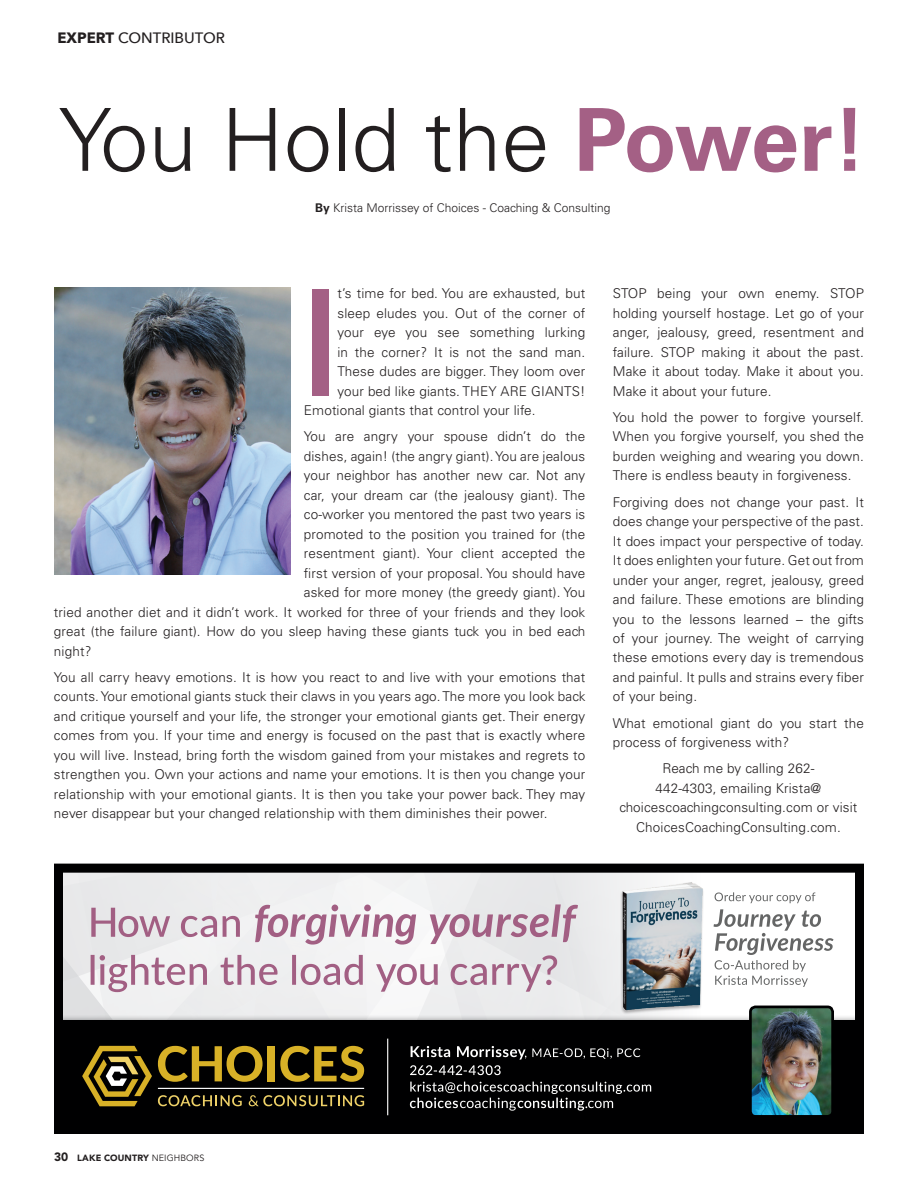
<style>
.page{position:relative;width:918px;height:1188px;background:#fff}
.page>*{position:absolute;margin:0;border:0;box-sizing:border-box;transform-origin:0 0}
.t1{font:152.85px "Bebas Kai";color:#a46085}
.t2{font:300 87px "Univers";color:#231f20}
.t3{font:500 15px "Avenir Next";color:#231f20}
.t4{font:300 13.5px/19.5px "Univers";letter-spacing:.01em;color:#231f20;text-align:justify}
.t5{font:300 12px "Univers";color:#231f20}
.t6{font:900 9px "Avenir";letter-spacing:.015em;color:#231f20}
.s1{font-weight:700}
.s2{font-weight:700;color:#a46085}
.s3{font-size:12px}
.s4{font-weight:400}
</style>
<div class="page">
<div style="left:54px;top:1020px;width:810px;height:114px;background:#000001"></div>
<img style="left:750px;top:1007px;width:83px;height:107px">
<div style="left:749px;top:1006px;width:85px;height:112px;border:3px solid #000001;border-radius:5px"></div>
<svg style="left:64px;top:874px;width:644px;height:242px"></svg>
<img style="left:619px;top:879px;width:87px;height:137px">
<svg style="left:714px;top:909px;width:120px;height:78px"></svg>
<svg style="left:715px;top:892px;width:100px;height:11px"></svg>
<div style="left:54px;top:864px;width:810px;height:270px;border:9px solid #000001"></div>
<img style="left:54px;top:287px;width:236px;height:287px">
<p class="t3" style="left:58px;top:25px;width:169px"><span class="s1">EXPERT</span> CONTRIBUTOR</p>
<h2 class="t2" style="left:59px;top:88px;width:810px">You Hold the <span class="s2">Power!</span></h2>
<p class="t5" style="left:315px;top:201px;width:297px"><span class="s1">By</span> Krista Morrissey of Choices - Coaching &amp; Consulting</p>
<h1 class="t1" style="left:304px;top:261px;width:35px">I</h1>
<p class="t4" style="left:337px;top:284px;width:249px">t’s time for bed. You are exhausted, but</p>
<p class="t4" style="left:337px;top:303px;width:249px">sleep eludes you. Out of the corner of</p>
<p class="t4" style="left:337px;top:323px;width:249px">your eye you see something lurking</p>
<p class="t4" style="left:337px;top:342px;width:249px">in the corner? It is not the sand man.</p>
<p class="t4" style="left:337px;top:362px;width:249px">These dudes are bigger. They loom over</p>
<p class="t4" style="left:337px;top:381px;width:249px">your bed like giants. THEY ARE GIANTS!</p>
<p class="t4" style="left:304px;top:401px;width:233px">Emotional giants that control your life.</p>
<p class="t4" style="left:304px;top:427px;width:283px">You are angry your spouse didn’t do the</p>
<p class="t4" style="left:304px;top:446px;width:283px">dishes, again! (the angry giant). You are jealous</p>
<p class="t4" style="left:304px;top:466px;width:283px">your neighbor has another new car. Not any</p>
<p class="t4" style="left:304px;top:485px;width:283px">car, your dream car (the jealousy giant). The</p>
<p class="t4" style="left:304px;top:505px;width:283px">co-worker you mentored the past two years is</p>
<p class="t4" style="left:304px;top:524px;width:283px">promoted to the position you trained for (the</p>
<p class="t4" style="left:304px;top:544px;width:283px">resentment giant). Your client accepted the</p>
<p class="t4" style="left:304px;top:563px;width:283px">first version of your proposal. You should have</p>
<p class="t4" style="left:304px;top:583px;width:283px">asked for more money (the greedy giant). You</p>
<p class="t4" style="left:54px;top:602px;width:533px">tried another diet and it didn’t work. It worked for three of your friends and they look</p>
<p class="t4" style="left:54px;top:622px;width:533px">great (the failure giant). How do you sleep having these giants tuck you in bed each</p>
<p class="t4" style="left:54px;top:641px;width:39px">night?</p>
<p class="t4" style="left:54px;top:667px;width:533px">You all carry heavy emotions. It is how you react to and live with your emotions that counts. Your emotional giants stuck their claws in you years ago. The more you look back and critique yourself and your life, the stronger your emotional giants get. Their energy comes from you. If your time and energy is focused on the past that is exactly where you will live. Instead, bring forth the wisdom gained from your mistakes and regrets to strengthen you. Own your actions and name your emotions. It is then you change your relationship with your emotional giants. It is then you take your power back. They may never disappear but your changed relationship with them diminishes their power.</p>
<p class="t4" style="left:613px;top:284px;width:253px">STOP being your own enemy. STOP holding yourself hostage. Let go of your anger, jealousy, greed, resentment and failure. STOP making it about the past.<br>Make it about today. Make it about you.<br>Make it about your future.</p>
<p class="t4" style="left:613px;top:407px;width:253px">You hold the power to forgive yourself.<br>When you forgive yourself, you shed the burden weighing and wearing you down.<br>There is endless beauty in forgiveness.</p>
<p class="t4" style="left:613px;top:492px;width:253px">Forgiving does not change your past. It does change your perspective of the past.<br>It does impact your perspective of today.<br>It does enlighten your future. Get out from under your anger, regret, jealousy, greed and failure. These emotions are blinding you to the lessons learned – the gifts of your journey. The weight of carrying these emotions every day is tremendous and painful. It pulls and strains every fiber of your being.</p>
<p class="t4" style="left:613px;top:713px;width:253px">What emotional giant do you start the process of forgiveness with?</p>
<p class="t4" style="left:619px;top:759px;width:239px;text-align:center">Reach me by calling 262-<br>442-4303, emailing Krista@ choicescoachingconsulting.com or visit<br>ChoicesCoachingConsulting.com.</p>
<p class="t6" style="left:54px;top:1152px;width:152px"><span class="s3">30</span> LAKE COUNTRY <span class="s4">NEIGHBORS</span></p>
</div>
